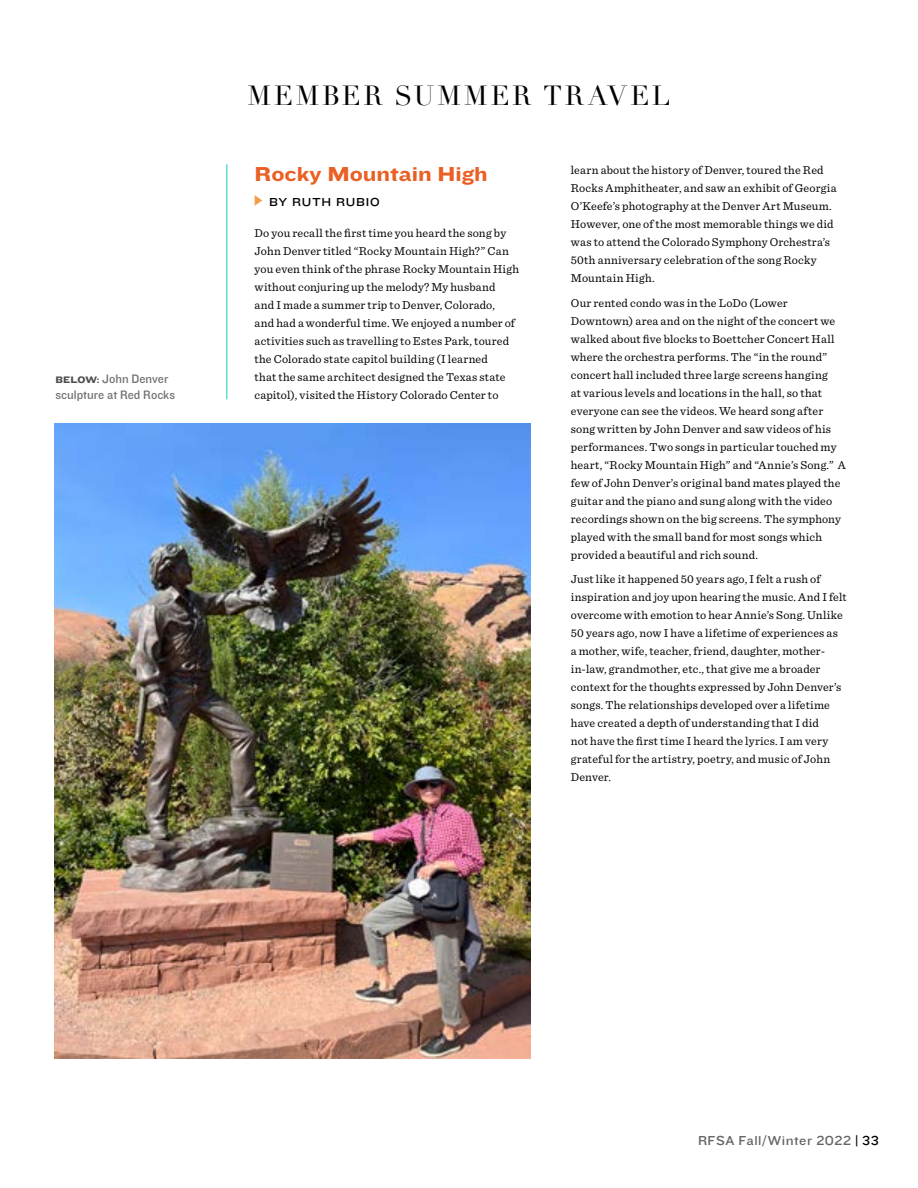
<style>
.page{position:relative;width:918px;height:1188px;background:#fff}
.page>*{position:absolute;margin:0;border:0;box-sizing:border-box;transform-origin:0 0}
.t1{font:27px "Didot";letter-spacing:.105em;color:#000}
.t2{font:21px "Knockout 53 Heviweight";color:#ea6024}
.t3{font:13.5px "Knockout 32 Junior Cruisewt";letter-spacing:.035em;color:#636466}
.t4{font:12.75px/16.5px "Knockout 31 Junior Middlewt";color:#717275}
.t5{font:12px/18px "Sentinel";letter-spacing:.015em;color:#000}
.t6{font:12px "Knockout 33 Junior Heviwt";letter-spacing:.06em;color:#000}
.s1{font-family:"Knockout 53 Heviweight";font-size:9.75px;color:#4d4d4f}
.s2{color:#000}
</style>
<div class="page">
<svg style="left:255px;top:195px;width:7px;height:11px"></svg>
<hr style="left:227px;top:164px;width:1px;height:235px;background:#0bd2c5">
<img style="left:54px;top:423px;width:476px;height:635px">
<p class="t4" style="left:55px;top:370px;width:121px"><span class="s1">BELOW:</span> John Denver sculpture at Red Rocks</p>
<h1 class="t1" style="left:248px;top:79px;width:424px">MEMBER SUMMER TRAVEL</h1>
<h2 class="t2" style="left:255px;top:159px;width:235px">Rocky Mountain High</h2>
<p class="t6" style="left:269px;top:193px;width:112px">BY RUTH RUBIO</p>
<p class="t5" style="left:255px;top:224px;width:266px">Do you recall the first time you heard the song by John Denver titled “Rocky Mountain High?” Can you even think of the phrase Rocky Mountain High without conjuring up the melody? My husband<br>and I made a summer trip to Denver, Colorado,<br>and had a wonderful time. We enjoyed a number of activities such as travelling to Estes Park, toured the Colorado state capitol building (I learned<br>that the same architect designed the Texas state capitol), visited the History Colorado Center to</p>
<p class="t5" style="left:571px;top:160px;width:267px">learn about the history of Denver, toured the Red Rocks Amphitheater, and saw an exhibit of Georgia O’Keefe’s photography at the Denver Art Museum.<br>However, one of the most memorable things we did was to attend the Colorado Symphony Orchestra’s 50th anniversary celebration of the song Rocky Mountain High.</p>
<p class="t5" style="left:571px;top:293px;width:277px">Our rented condo was in the LoDo (Lower Downtown) area and on the night of the concert we walked about five blocks to Boettcher Concert Hall where the orchestra performs. The “in the round” concert hall included three large screens hanging<br>at various levels and locations in the hall, so that everyone can see the videos. We heard song after song written by John Denver and saw videos of his performances. Two songs in particular touched my heart, “Rocky Mountain High” and “Annie’s Song.” A few of John Denver’s original band mates played the guitar and the piano and sung along with the video recordings shown on the big screens. The symphony played with the small band for most songs which provided a beautiful and rich sound.</p>
<p class="t5" style="left:571px;top:570px;width:277px">Just like it happened 50 years ago, I felt a rush of inspiration and joy upon hearing the music. And I felt overcome with emotion to hear Annie’s Song. Unlike 50 years ago, now I have a lifetime of experiences as a mother, wife, teacher, friend, daughter, mother&shy;in-law, grandmother, etc., that give me a broader context for the thoughts expressed by John Denver’s songs. The relationships developed over a lifetime have created a depth of understanding that I did<br>not have the first time I heard the lyrics. I am very grateful for the artistry, poetry, and music of John Denver.</p>
<p class="t3" style="left:698px;top:1131px;width:182px">RFSA Fall/Winter 2022 <span class="s2">| 33</span></p>
</div>
